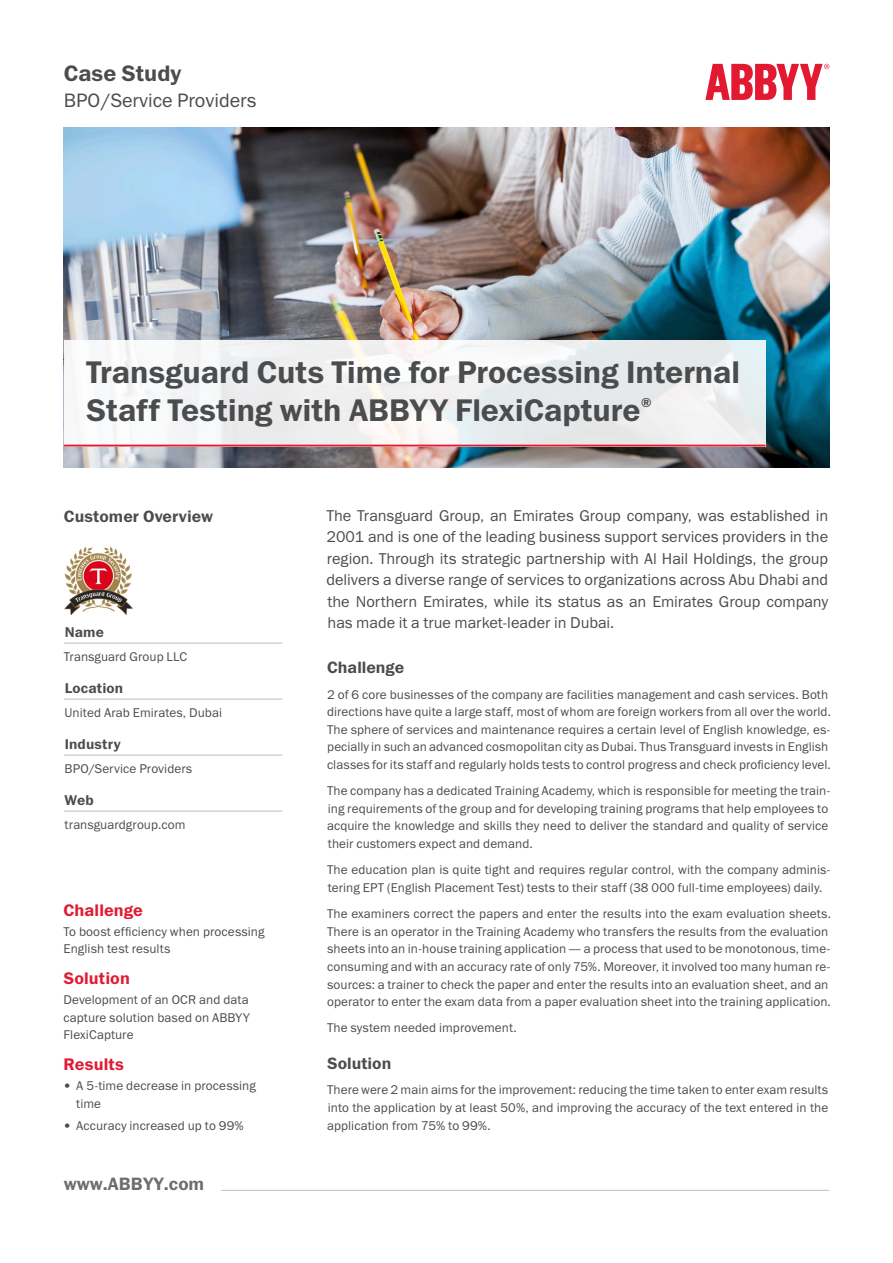
<style>
.page{position:relative;width:893px;height:1263px;background:#fff}
.page>*{position:absolute;margin:0;border:0;box-sizing:border-box;transform-origin:0 0}
.Intro_Head{font:31.5px "Franklin Gothic Demi ITC";letter-spacing:-.005em;color:#4b4c4d}
.Tagline{font:22.5px "Franklin Gothic Demi ITC";color:#4b4c4d}
.Tagline-2{font:19.5px "Franklin Gothic Book ITC";color:#4b4c4d}
.Logo_www_abbyy_com_r{font:18px "Franklin Gothic Demi ITC";color:#6c6d70}
.Sidebar_H2_Red{font:16.8px "Franklin Gothic Demi ITC";letter-spacing:.005em;color:#e21931}
.Sidebar_H2{font:16.5px "Franklin Gothic Demi ITC";color:#4b4c4d}
.Intro_Small{font:15.75px/21.3px "Franklin Gothic Book ITC";letter-spacing:-.005em;color:#4b4c4d;text-align:justify}
.Sidebar_H3{font:14.25px "Franklin Gothic Demi ITC";letter-spacing:.01em;color:#4b4c4d}
.Intro_Head-2{font:13.05px "Franklin Gothic Demi ITC";color:#4b4c4d}
.Body{font:12.75px/17.7px "Franklin Gothic Book ITC";letter-spacing:.005em;color:#4b4c4d}
.Sidebar_Body{font:12.75px/17.7px "Franklin Gothic Book ITC";letter-spacing:.01em;color:#4b4c4d}
</style>
<div class="page">
<svg style="left:705px;top:64px;width:124px;height:36px"></svg>
<img style="left:64px;top:128px;width:765px;height:340px">
<svg style="left:64px;top:340px;width:701px;height:105px;fill:#f0f0f1"></svg>
<hr style="left:64px;top:445px;width:701px;height:1px;background:#e21931">
<img style="left:64px;top:546px;width:70px;height:69px">
<hr style="left:64px;top:643px;width:218px;height:1px;background:#bcbdc0">
<hr style="left:64px;top:699px;width:218px;height:1px;background:#bcbdc0">
<hr style="left:64px;top:755px;width:218px;height:1px;background:#bcbdc0">
<hr style="left:64px;top:811px;width:218px;height:1px;background:#bcbdc0">
<hr style="left:221px;top:1190px;width:608px;height:1px;background:#bcbdc0">
<p class="Tagline" style="left:64px;top:60px;width:119px">Case Study</p>
<p class="Tagline-2" style="left:64px;top:87px;width:194px">BPO/Service Providers</p>
<p class="Intro_Head" style="left:86px;top:353px;width:655px">Transguard Cuts Time for Processing Internal</p>
<p class="Intro_Head" style="left:86px;top:391px;width:556px">Staff Testing with ABBYY FlexiCapture</p>
<p class="Intro_Head-2" style="left:641px;top:395px;width:12px">®</p>
<p class="Sidebar_H2" style="left:64px;top:506px;width:151px">Customer Overview</p>
<p class="Sidebar_H3" style="left:65px;top:624px;width:41px">Name</p>
<p class="Sidebar_Body" style="left:64px;top:648px;width:125px">Transguard Group LLC</p>
<p class="Sidebar_H3" style="left:65px;top:680px;width:60px">Location</p>
<p class="Sidebar_Body" style="left:65px;top:704px;width:159px">United Arab Emirates, Dubai</p>
<p class="Sidebar_H3" style="left:65px;top:736px;width:57px">Industry</p>
<p class="Sidebar_Body" style="left:65px;top:760px;width:129px">BPO/Service Providers</p>
<p class="Sidebar_H3" style="left:65px;top:792px;width:31px">Web</p>
<p class="Sidebar_Body" style="left:65px;top:816px;width:122px">transguardgroup.com</p>
<p class="Sidebar_H2_Red" style="left:63px;top:900px;width:81px">Challenge</p>
<p class="Sidebar_Body" style="left:63px;top:922px;width:203px">To boost efficiency when processing<br>English test results</p>
<p class="Sidebar_H2_Red" style="left:63px;top:968px;width:68px">Solution</p>
<p class="Sidebar_Body" style="left:63px;top:990px;width:188px;text-align:justify">Development of an OCR and data capture solution based on ABBYY FlexiCapture</p>
<p class="Sidebar_H2_Red" style="left:63px;top:1054px;width:62px">Results</p>
<p class="Body" style="left:76px;top:1076px;width:181px;text-indent:-13px">• A 5-time decrease in processing time</p>
<p class="Body" style="left:63px;top:1116px;width:182px">• Accuracy increased up to 99%</p>
<p class="Logo_www_abbyy_com_r" style="left:64px;top:1173px;width:142px">www.ABBYY.com</p>
<p class="Intro_Small" style="left:326px;top:505px;width:503px">The Transguard Group, an Emirates Group company, was established in 2001 and is one of the leading business support services providers in the region. Through its strategic partnership with Al Hail Holdings, the group delivers a diverse range of services to organizations across Abu Dhabi and the Northern Emirates, while its status as an Emirates Group company has made it a true market-leader in Dubai.</p>
<h2 class="Sidebar_H2" style="left:327px;top:658px;width:78px">Challenge</h2>
<p class="Body" style="left:327px;top:685px;width:505px">2 of 6 core businesses of the company are facilities management and cash services. Both directions have quite a large staff, most of whom are foreign workers from all over the world.<br>The sphere of services and maintenance requires a certain level of English knowledge, es&shy;pecially in such an advanced cosmopolitan city as Dubai. Thus Transguard invests in English classes for its staff and regularly holds tests to control progress and check proficiency level.</p>
<p class="Body" style="left:327px;top:782px;width:505px">The company has a dedicated Training Academy, which is responsible for meeting the train&shy;ing requirements of the group and for developing training programs that help employees to acquire the knowledge and skills they need to deliver the standard and quality of service their customers expect and demand.</p>
<p class="Body" style="left:327px;top:861px;width:505px">The education plan is quite tight and requires regular control, with the company adminis&shy;tering EPT (English Placement Test) tests to their staff (38 000 full-time employees) daily.</p>
<p class="Body" style="left:327px;top:904px;width:505px">The examiners correct the papers and enter the results into the exam evaluation sheets.<br>There is an operator in the Training Academy who transfers the results from the evaluation sheets into an in-house training application — a process that used to be monotonous, time&shy;consuming and with an accuracy rate of only 75%. Moreover, it involved too many human re&shy;sources: a trainer to check the paper and enter the results into an evaluation sheet, and an operator to enter the exam data from a paper evaluation sheet into the training application.</p>
<p class="Body" style="left:327px;top:1019px;width:191px">The system needed improvement.</p>
<h2 class="Sidebar_H2" style="left:327px;top:1053px;width:66px">Solution</h2>
<p class="Body" style="left:327px;top:1081px;width:503px;text-align:justify">There were 2 main aims for the improvement: reducing the time taken to enter exam results into the application by at least 50%, and improving the accuracy of the text entered in the application from 75% to 99%.</p>
</div>
